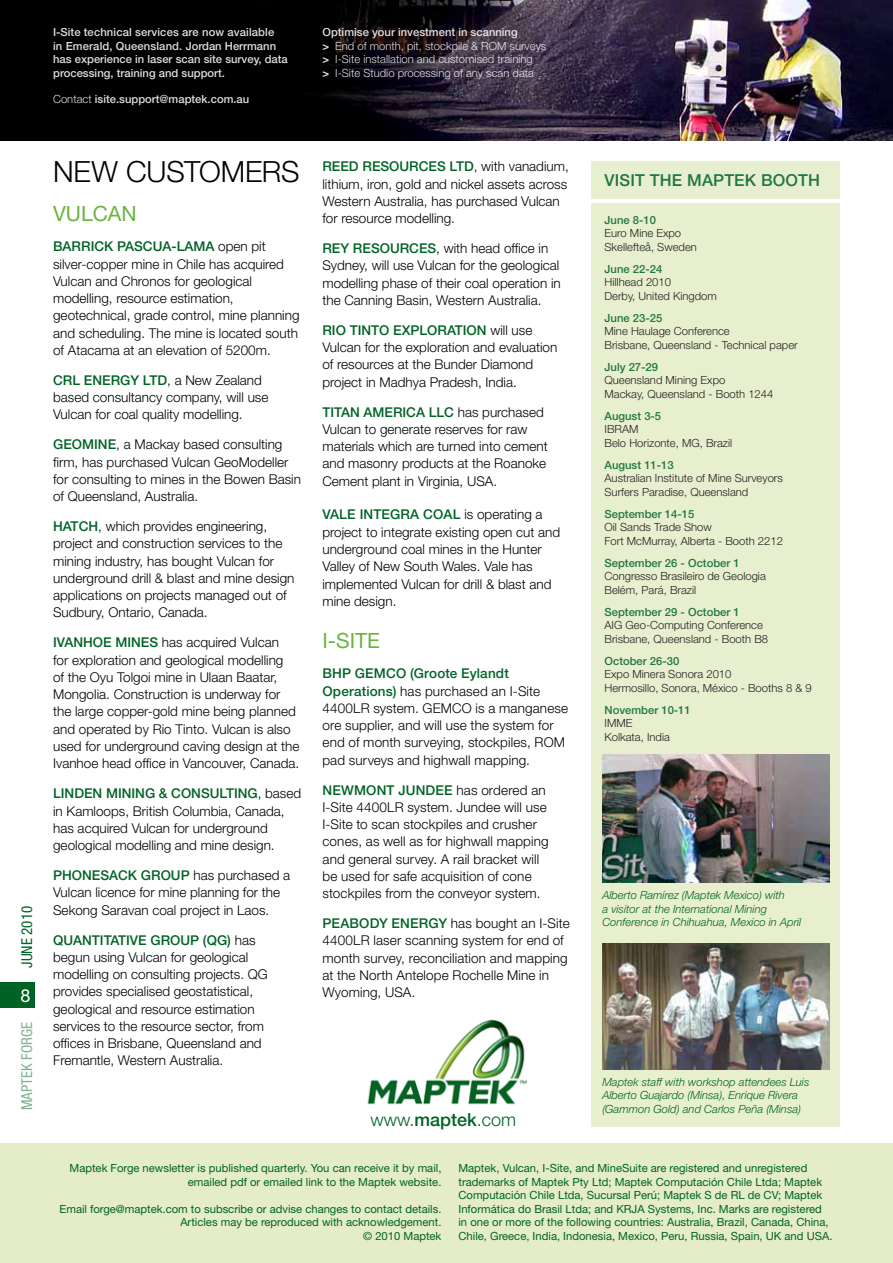
<style>
.page{position:relative;width:893px;height:1263px;background:#fff}
.page>*{position:absolute;margin:0;border:0;box-sizing:border-box;transform-origin:0 0}
.t1{font:300 29.25px "Helvetica Neue LT Std";letter-spacing:-.005em;color:#000}
.t2{font:21px "Helvetica Neue LT Std";color:#6cb33f}
.t3{font:300 18px "Helvetica Neue LT Std";color:#006325}
.t4{font:18px "Helvetica Neue LT Std";color:#fff}
.t5{font:500 16.5px "Helvetica Neue LT Std";letter-spacing:.01em;color:#006325}
.t6{font:condensed 15px "Helvetica Neue LT Std";color:#80b192}
.t7{font:condensed 15px "Helvetica Neue LT Std";color:#006325}
.t8{font:300 13.5px/17.2px "Helvetica Neue LT Std";color:#000}
.t9{font:11.25px/13.5px "Helvetica Neue LT Std";color:#006325;text-align:right}
.t10{font:300 11.25px/13.5px "Helvetica Neue LT Std";color:#000}
.t11{font:italic 300 11.25px/13.5px "Helvetica Neue LT Std";color:#006325}
.t12{font:500 11.25px/13.5px "Helvetica Neue LT Std";color:#fff}
.t13{font:300 11.25px/13.5px "Helvetica Neue LT Std";color:#fff}
.t14{font:500 11.25px "Helvetica Neue LT Std";color:#006325}
.s1{font-weight:300}
.s2{font-weight:500}
.s3{font-weight:700}
.s4{font-weight:500;color:#006325}
</style>
<div class="page">
<div style="left:0;top:1144px;width:893px;height:119px;background:#e5edc7"></div>
<div style="left:0;top:982px;width:35px;height:25px;background:#006325"></div>
<div style="left:592px;top:203px;width:248px;height:923px;background:#e8efce"></div>
<div style="left:592px;top:162px;width:248px;height:37px;background:#e8efce"></div>
<img style="left:602px;top:943px;width:227px;height:126px">
<img style="left:602px;top:755px;width:227px;height:127px">
<div style="left:0;top:0;width:893px;height:140px;background:#000"></div>
<img style="left:329px;top:0;width:564px;height:140px">
<img style="left:367px;top:1019px;width:161px;height:86px">
<p class="t12" style="left:53px;top:26px;width:236px">I-Site technical services are now available<br>in Emerald, Queensland. Jordan Herrmann has experience in laser scan site survey, data processing, training and support.</p>
<p class="t12" style="left:53px;top:92px;width:198px"><span class="s1">Contact</span> isite.support@maptek.com.au</p>
<p class="t13" style="left:322px;top:25px;width:225px"><span class="s2">Optimise your investment in scanning<br></span><span class="s3">&gt;</span> End of month, pit, stockpile &amp; ROM surveys <span class="s3">&gt;</span> I-Site installation and customised training<br><span class="s3">&gt;</span> I-Site Studio processing of any scan data</p>
<p class="t7" style="left:18px;top:968px;width:63px;rotate:-90deg">JUNE 2010</p>
<h3 class="t4" style="left:20px;top:984px;width:12px">8</h3>
<p class="t6" style="left:18px;top:1110px;width:90px;rotate:-90deg">MAPTEK FORGE</p>
<h1 class="t1" style="left:53px;top:154px;width:248px">NEW CUSTOMERS</h1>
<h2 class="t2" style="left:53px;top:201px;width:85px">VULCAN</h2>
<p class="t8" style="left:53px;top:238px;width:248px"><span class="s4">BARRICK PASCUA-LAMA</span> open pit silver-copper mine in Chile has acquired Vulcan and Chronos for geological modelling, resource estimation, geotechnical, grade control, mine planning and scheduling. The mine is located south of Atacama at an elevation of 5200m.</p>
<p class="t8" style="left:53px;top:371px;width:217px"><span class="s4">CRL ENERGY LTD</span>, a New Zealand based consultancy company, will use<br>Vulcan for coal quality modelling.</p>
<p class="t8" style="left:53px;top:436px;width:249px"><span class="s4">GEOMINE</span>, a Mackay based consulting firm, has purchased Vulcan GeoModeller for consulting to mines in the Bowen Basin of Queensland, Australia.</p>
<p class="t8" style="left:53px;top:517px;width:243px"><span class="s4">HATCH</span>, which provides engineering, project and construction services to the mining industry, has bought Vulcan for underground drill &amp; blast and mine design applications on projects managed out of Sudbury, Ontario, Canada.</p>
<p class="t8" style="left:53px;top:634px;width:248px"><span class="s4">IVANHOE MINES</span> has acquired Vulcan<br>for exploration and geological modelling<br>of the Oyu Tolgoi mine in Ulaan Baatar, Mongolia. Construction is underway for the large copper-gold mine being planned and operated by Rio Tinto. Vulcan is also used for underground caving design at the Ivanhoe head office in Vancouver, Canada.</p>
<p class="t8" style="left:53px;top:784px;width:250px"><span class="s4">LINDEN MINING &amp; CONSULTING</span>, based in Kamloops, British Columbia, Canada, has acquired Vulcan for underground geological modelling and mine design.</p>
<p class="t8" style="left:53px;top:866px;width:239px"><span class="s4">PHONESACK GROUP</span> has purchased a<br>Vulcan licence for mine planning for the<br>Sekong Saravan coal project in Laos.</p>
<p class="t8" style="left:53px;top:931px;width:216px"><span class="s4">QUANTITATIVE GROUP (QG)</span> has begun using Vulcan for geological modelling on consulting projects. QG provides specialised geostatistical, geological and resource estimation services to the resource sector, from offices in Brisbane, Queensland and Fremantle, Western Australia.</p>
<p class="t8" style="left:322px;top:158px;width:248px"><span class="s4">REED RESOURCES LTD</span>, with vanadium, lithium, iron, gold and nickel assets across Western Australia, has purchased Vulcan for resource modelling.</p>
<p class="t8" style="left:322px;top:239px;width:240px"><span class="s4">REY RESOURCES</span>, with head office in Sydney, will use Vulcan for the geological modelling phase of their coal operation in the Canning Basin, Western Australia.</p>
<p class="t8" style="left:322px;top:321px;width:236px"><span class="s4">RIO TINTO EXPLORATION</span> will use Vulcan for the exploration and evaluation of resources at the Bunder Diamond project in Madhya Pradesh, India.</p>
<p class="t8" style="left:322px;top:403px;width:227px"><span class="s4">TITAN AMERICA LLC</span> has purchased Vulcan to generate reserves for raw materials which are turned into cement and masonry products at the Roanoke Cement plant in Virginia, USA.</p>
<p class="t8" style="left:322px;top:506px;width:239px"><span class="s4">VALE INTEGRA COAL</span> is operating a project to integrate existing open cut and underground coal mines in the Hunter Valley of New South Wales. Vale has implemented Vulcan for drill &amp; blast and mine design.</p>
<h2 class="t2" style="left:322px;top:628px;width:59px">I-SITE</h2>
<p class="t8" style="left:322px;top:665px;width:247px"><span class="s4">BHP GEMCO (Groote Eylandt Operations)</span> has purchased an I-Site 4400LR system. GEMCO is a manganese ore supplier, and will use the system for end of month surveying, stockpiles, ROM pad surveys and highwall mapping.</p>
<p class="t8" style="left:322px;top:781px;width:228px"><span class="s4">NEWMONT JUNDEE</span> has ordered an I-Site 4400LR system. Jundee will use I-Site to scan stockpiles and crusher cones, as well as for highwall mapping and general survey. A rail bracket will be used for safe acquisition of cone stockpiles from the conveyor system.</p>
<p class="t8" style="left:322px;top:914px;width:249px"><span class="s4">PEABODY ENERGY</span> has bought an I-Site 4400LR laser scanning system for end of month survey, reconciliation and mapping at the North Antelope Rochelle Mine in Wyoming, USA.</p>
<h3 class="t3" style="left:370px;top:1108px;width:147px">www.<span class="s2">maptek</span>.com</h3>
<p class="t5" style="left:604px;top:170px;width:217px">VISIT THE MAPTEK BOOTH</p>
<p class="t14" style="left:604px;top:213px;width:53px">June 8-10</p>
<p class="t10" style="left:604px;top:226px;width:94px">Euro Mine Expo<br>Skellefteå, Sweden</p>
<p class="t14" style="left:604px;top:262px;width:59px">June 22-24</p>
<p class="t10" style="left:604px;top:275px;width:114px">Hillhead 2010<br>Derby, United Kingdom</p>
<p class="t14" style="left:604px;top:311px;width:59px">June 23-25</p>
<p class="t10" style="left:604px;top:324px;width:195px">Mine Haulage Conference<br>Brisbane, Queensland - Technical paper</p>
<p class="t14" style="left:604px;top:360px;width:55px">July 27-29</p>
<p class="t10" style="left:604px;top:373px;width:170px">Queensland Mining Expo<br>Mackay, Queensland - Booth 1244</p>
<p class="t14" style="left:604px;top:409px;width:58px">August 3-5</p>
<p class="t10" style="left:604px;top:422px;width:129px">IBRAM<br>Belo Horizonte, MG, Brazil</p>
<p class="t14" style="left:604px;top:458px;width:71px">August 11-13</p>
<p class="t10" style="left:604px;top:471px;width:180px">Australian Institute of Mine Surveyors<br>Surfers Paradise, Queensland</p>
<p class="t14" style="left:604px;top:507px;width:91px">September 14-15</p>
<p class="t10" style="left:604px;top:520px;width:180px">Oil Sands Trade Show<br>Fort McMurray, Alberta - Booth 2212</p>
<p class="t14" style="left:604px;top:556px;width:137px">September 26 - October 1</p>
<p class="t10" style="left:604px;top:569px;width:163px">Congresso Brasileiro de Geologia<br>Belém, Pará, Brazil</p>
<p class="t14" style="left:604px;top:605px;width:137px">September 29 - October 1</p>
<p class="t10" style="left:604px;top:618px;width:165px">AIG Geo-Computing Conference<br>Brisbane, Queensland - Booth B8</p>
<p class="t14" style="left:604px;top:654px;width:76px">October 26-30</p>
<p class="t10" style="left:604px;top:667px;width:209px">Expo Minera Sonora 2010<br>Hermosillo, Sonora, México - Booths 8 &amp; 9</p>
<p class="t14" style="left:604px;top:703px;width:88px">November 10-11</p>
<p class="t10" style="left:604px;top:716px;width:67px">IMME<br>Kolkata, India</p>
<p class="t11" style="left:602px;top:888px;width:201px">Alberto Ramírez (Maptek Mexico) with<br>a visitor at the International Mining<br>Conference in Chihuahua, Mexico in April</p>
<p class="t11" style="left:602px;top:1075px;width:209px">Maptek staff with workshop attendees Luis<br>Alberto Guajardo (Minsa), Enrique Rivera (Gammon Gold) and Carlos Peña (Minsa)</p>
<p class="t9" style="left:70px;top:1161px;width:373px">Maptek Forge newsletter is published quarterly. You can receive it by mail, emailed pdf or emailed link to the Maptek website.</p>
<p class="t9" style="left:60px;top:1201px;width:383px">Email forge@maptek.com to subscribe or advise changes to contact details.<br>Articles may be reproduced with acknowledgement.<br>© 2010 Maptek</p>
<p class="t9" style="left:458px;top:1161px;width:376px;text-align:left">Maptek, Vulcan, I-Site, and MineSuite are registered and unregistered trademarks of Maptek Pty Ltd; Maptek Computación Chile Ltda; Maptek Computación Chile Ltda, Sucursal Perú; Maptek S de RL de CV; Maptek Informática do Brasil Ltda; and KRJA Systems, Inc. Marks are registered in one or more of the following countries: Australia, Brazil, Canada, China, Chile, Greece, India, Indonesia, Mexico, Peru, Russia, Spain, UK and USA.</p>
</div>
